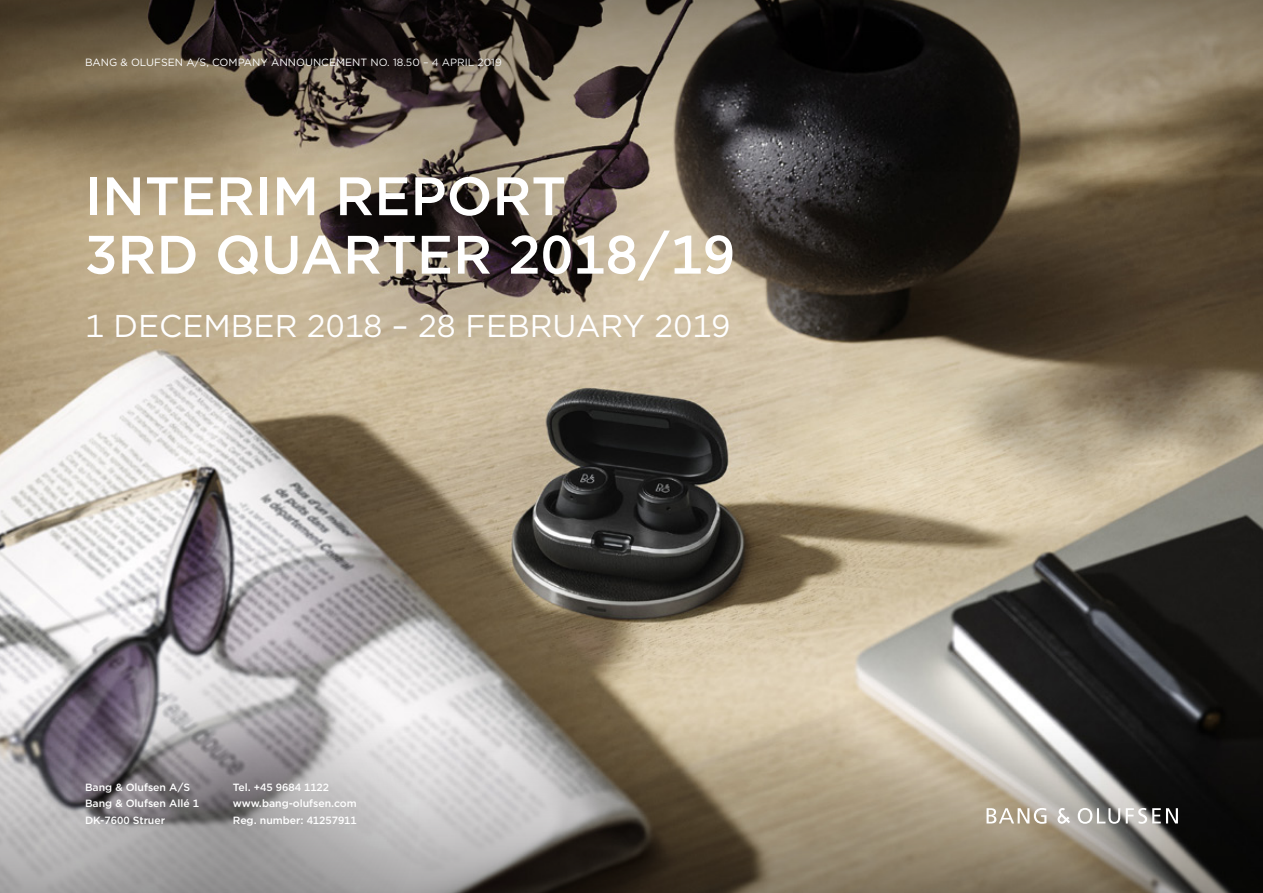
<style>
.page{position:relative;width:1263px;height:893px;background:#fff}
.page>*{position:absolute;margin:0;border:0;box-sizing:border-box;transform-origin:0 0}
.t1{font:500 54px/58.5px "Gotham";color:#fff}
.t2{font:31.5px "Gotham";color:#fff}
.t3{font:500 10.5px/16.5px "Gotham";letter-spacing:-.005em;color:#fff}
.t4{font:10.5px "Gotham";color:#fff}
</style>
<div class="page">
<img style="left:0;top:172px;width:1263px;height:547px">
<svg style="left:0;top:719px;width:1263px;height:174px;background:#867f73"></svg>
<svg style="left:0;top:0;width:1263px;height:172px;background:#584f40"></svg>
<svg style="left:986px;top:808px;width:60px;height:16px"></svg>
<svg style="left:1078px;top:808px;width:42px;height:16px"></svg>
<svg style="left:1126px;top:808px;width:52px;height:16px"></svg>
<svg style="left:1057px;top:808px;width:13px;height:16px"></svg>
<svg style="left:283px;top:14px;width:371px;height:371px;background:#7e7262"></svg>
<svg style="left:47px;top:627px;width:371px;height:266px;background:#a5a2a5"></svg>
<p class="t4" style="left:85px;top:56px;width:418px">BANG &amp; OLUFSEN A/S, COMPANY ANNOUNCEMENT NO. 18.50 – 4 APRIL 2019</p>
<h1 class="t1" style="left:85px;top:166px;width:652px">INTERIM REPORT<br>3RD QUARTER 2018/19</h1>
<h2 class="t2" style="left:85px;top:305px;width:647px">1 DECEMBER 2018 – 28 FEBRUARY 2019</h2>
<p class="t3" style="left:85px;top:779px;width:116px">Bang &amp; Olufsen A/S<br>Bang &amp; Olufsen Allé 1<br>DK-7600 Struer</p>
<p class="t3" style="left:233px;top:779px;width:125px">Tel. +45 9684 1122 www.bang-olufsen.com<br>Reg. number: 41257911</p>
</div>
